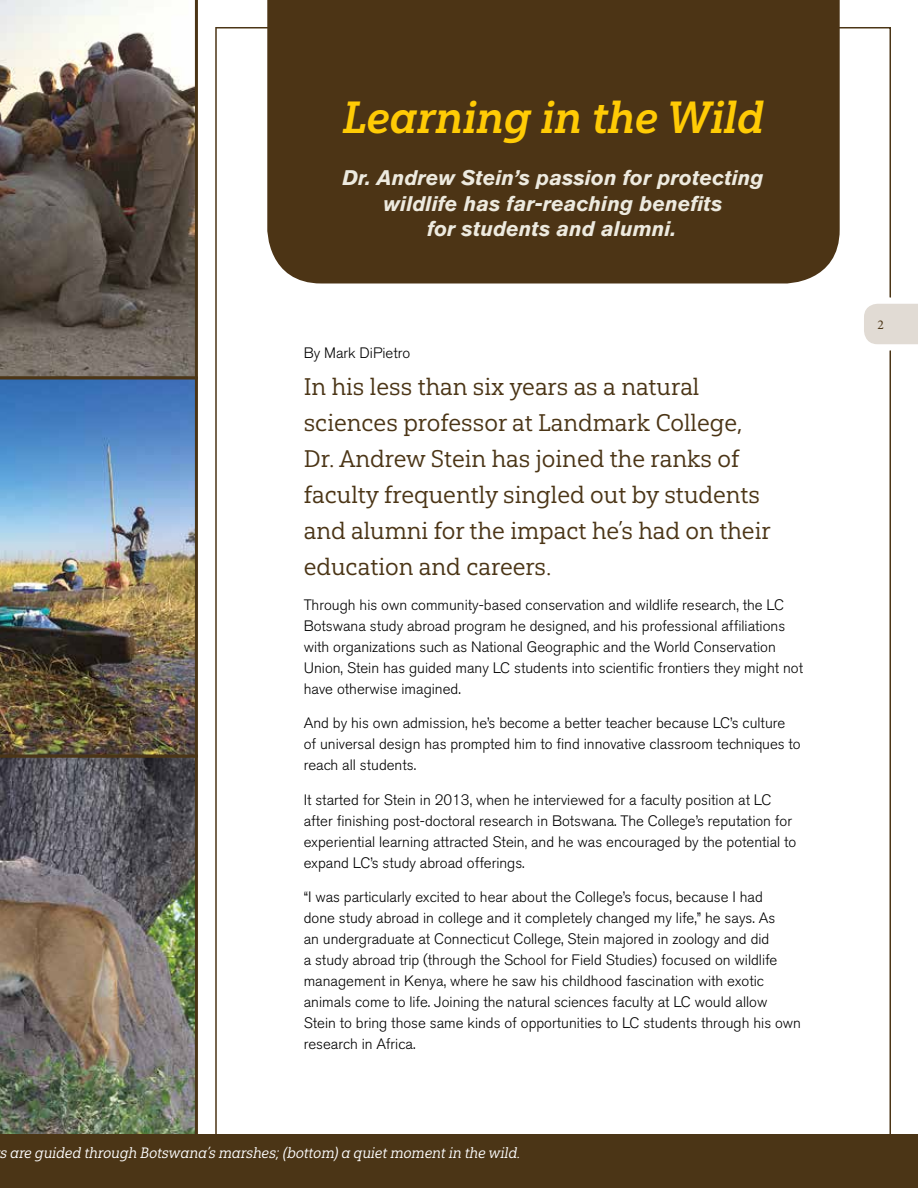
<style>
.page{position:relative;width:918px;height:1188px;background:#fff}
.page>*{position:absolute;margin:0;border:0;box-sizing:border-box;transform-origin:0 0}
.t1{font:45px "Yorkten Slab Nor Bol It";color:#ffcb05}
.t2{font:24px/36px "Yorkten Slab Nor Reg";color:#4b3516}
.t3{font:italic 700 21px/25.5px "Akzidenz Grotesk BE";color:#edeadf;text-align:center}
.t4{font:300 15px/21px "Akzidenz Grotesk BE";color:#000}
.t5{font:15px "Yorkten Slab Nor Reg It";color:#fff}
.t6{font:13.5px "Minion Pro";color:#4b3516}
</style>
<div class="page">
<div style="left:864px;top:304px;width:54px;height:40px;background:#e1dbd4"></div>
<img style="left:0;top:759px;width:198px;height:375px">
<svg style="left:0;top:0;width:198px;height:375px;background:#766d66"></svg>
<img style="left:0;top:375px;width:198px;height:384px">
<div style="left:0;top:1134px;width:918px;height:54px;background:#4b3516"></div>
<div style="left:267px;top:0;width:573px;height:283px;background:#4c3415"></div>
<hr style="left:215px;top:27px;width:2px;height:1111px;background:#4b3516">
<h1 class="t1" style="left:342px;top:90px;width:423px">Learning in the Wild</h1>
<h3 class="t3" style="left:342px;top:165px;width:423px">Dr. Andrew Stein’s passion for protecting wildlife has far-reaching benefits<br>for students and alumni.</h3>
<p class="t4" style="left:304px;top:343px;width:108px">By Mark DiPietro</p>
<h2 class="t2" style="left:304px;top:369px;width:469px">In his less than six years as a natural sciences professor at Landmark College, Dr. Andrew Stein has joined the ranks of faculty frequently singled out by students and alumni for the impact he’s had on their education and careers.</h2>
<p class="t4" style="left:304px;top:594px;width:501px">Through his own community-based conservation and wildlife research, the LC Botswana study abroad program he designed, and his professional affiliations with organizations such as National Geographic and the World Conservation Union, Stein has guided many LC students into scientific frontiers they might not have otherwise imagined.</p>
<p class="t4" style="left:304px;top:713px;width:499px">And by his own admission, he’s become a better teacher because LC’s culture of universal design has prompted him to find innovative classroom techniques to reach all students.</p>
<p class="t4" style="left:304px;top:789px;width:494px">It started for Stein in 2013, when he interviewed for a faculty position at LC after finishing post-doctoral research in Botswana. The College’s reputation for experiential learning attracted Stein, and he was encouraged by the potential to expand LC’s study abroad offerings.</p>
<p class="t4" style="left:304px;top:887px;width:499px">“I was particularly excited to hear about the College’s focus, because I had<br>done study abroad in college and it completely changed my life,” he says. As<br>an undergraduate at Connecticut College, Stein majored in zoology and did<br>a study abroad trip (through the School for Field Studies) focused on wildlife management in Kenya, where he saw his childhood fascination with exotic animals come to life. Joining the natural sciences faculty at LC would allow Stein to bring those same kinds of opportunities to LC students through his own research in Africa.</p>
<p class="t5" style="left:0;top:1144px;width:522px">s are guided through Botswana’s marshes; (bottom) a quiet moment in the wild.</p>
<p class="t6" style="left:878px;top:315px;width:8px">2</p>
</div>
